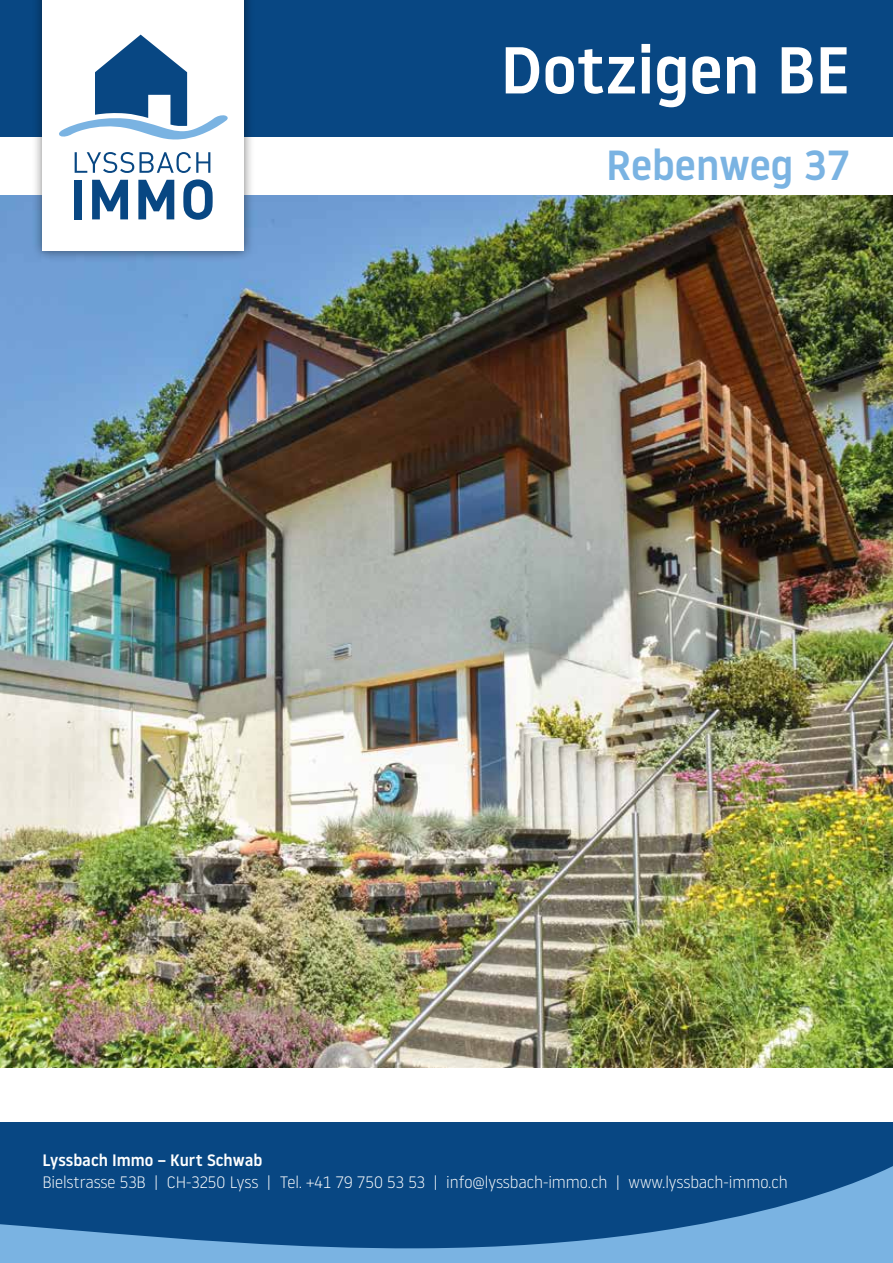
<style>
.page{position:relative;width:893px;height:1263px;background:#fff}
.page>*{position:absolute;margin:0;border:0;box-sizing:border-box;transform-origin:0 0}
.t1{font:500 66px "Noway";color:#fff}
.t2{font:500 42px "Noway";color:#7ab3e2}
.t3{font:300 16.5px "Noway";letter-spacing:-.005em;color:#fff}
.t4{font:500 16.5px "Noway";color:#fff}
</style>
<div class="page">
<img style="left:0;top:196px;width:893px;height:871px">
<div style="left:0;top:1123px;width:893px;height:140px;background:#084783"></div>
<div style="left:0;top:0;width:893px;height:136px;background:#084783"></div>
<svg style="left:0;top:1166px;width:893px;height:97px"></svg>
<div style="left:32px;top:0;width:223px;height:262px;background:#000;opacity:.5"></div>
<div style="left:43px;top:0;width:201px;height:251px;background:#fff"></div>
<svg style="left:75px;top:152px;width:59px;height:21px"></svg>
<svg style="left:140px;top:152px;width:70px;height:21px"></svg>
<div style="left:74px;top:180px;width:8px;height:39px;background:#084783"></div>
<svg style="left:92px;top:180px;width:36px;height:39px"></svg>
<svg style="left:138px;top:180px;width:36px;height:39px"></svg>
<svg style="left:183px;top:179px;width:30px;height:41px"></svg>
<svg style="left:59px;top:35px;width:169px;height:105px"></svg>
<h1 class="t1" style="left:500px;top:25px;width:351px">Dotzigen BE</h1>
<h2 class="t2" style="left:606px;top:137px;width:246px">Rebenweg 37</h2>
<p class="t4" style="left:43px;top:1148px;width:221px">Lyssbach Immo – Kurt Schwab</p>
<p class="t3" style="left:43px;top:1171px;width:747px">Bielstrasse 53B | CH-3250 Lyss | Tel. +41 79 750 53 53 | info@lyssbach-immo.ch | www.lyssbach-immo.ch</p>
</div>
